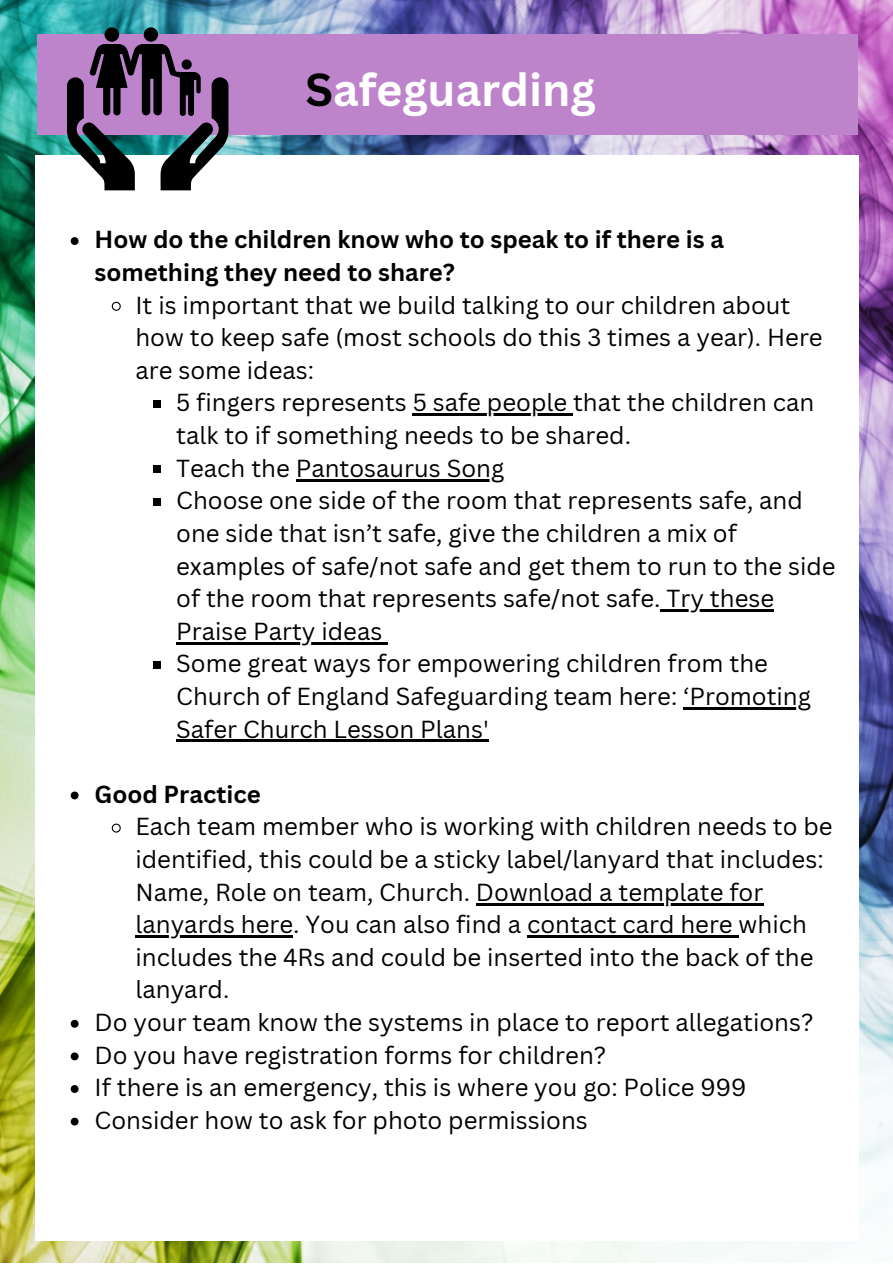
<style>
.page{position:relative;width:893px;height:1264px;background:#fff}
.page>*{position:absolute;margin:0;border:0;box-sizing:border-box;transform-origin:0 0}
.t1{font:700 45px "Canva Sans";color:#fff}
.t2{font:24px/32.5px "Canva Sans";color:#000}
.t3{font:700 24px/32.5px "Canva Sans";color:#000}
.s1{color:#000}
</style>
<div class="page">
<img style="left:0;top:0;width:892px;height:1262px">
<div style="left:37px;top:34px;width:820px;height:101px;background:#bd84cc"></div>
<div style="left:36px;top:155px;width:822px;height:1085px;background:#fff"></div>
<svg style="left:71px;top:237px;width:8px;height:8px"></svg>
<svg style="left:111px;top:301px;width:10px;height:10px"></svg>
<div style="left:153px;top:400px;width:8px;height:8px;background:#000"></div>
<hr style="left:412px;top:413px;width:161px;height:3px;background:#000">
<div style="left:153px;top:465px;width:8px;height:8px;background:#000"></div>
<hr style="left:296px;top:479px;width:208px;height:2px;background:#000">
<div style="left:153px;top:498px;width:8px;height:8px;background:#000"></div>
<hr style="left:660px;top:609px;width:114px;height:2px;background:#000">
<hr style="left:176px;top:642px;width:206px;height:2px;background:#000">
<svg style="left:382px;top:642px;width:6px;height:2px"></svg>
<div style="left:153px;top:661px;width:8px;height:8px;background:#000"></div>
<hr style="left:683px;top:707px;width:128px;height:2px;background:#000">
<hr style="left:176px;top:739px;width:313px;height:3px;background:#000">
<svg style="left:71px;top:791px;width:8px;height:8px"></svg>
<svg style="left:111px;top:823px;width:10px;height:10px"></svg>
<hr style="left:476px;top:902px;width:287px;height:3px;background:#000">
<hr style="left:135px;top:935px;width:158px;height:2px;background:#000">
<hr style="left:527px;top:935px;width:211px;height:2px;background:#000">
<svg style="left:71px;top:1019px;width:8px;height:8px"></svg>
<svg style="left:71px;top:1052px;width:8px;height:8px"></svg>
<svg style="left:71px;top:1085px;width:8px;height:7px"></svg>
<svg style="left:71px;top:1117px;width:8px;height:8px"></svg>
<div style="left:144px;top:27px;width:14px;height:15px;background:#000;border-radius:50%"></div>
<div style="left:104px;top:27px;width:15px;height:15px;background:#000;border-radius:50%"></div>
<svg style="left:67px;top:44px;width:161px;height:146px"></svg>
<h1 class="t1" style="left:305px;top:58px;width:292px"><span class="s1">S</span>afeguarding</h1>
<p class="t3" style="left:95px;top:223px;width:630px">How do the children know who to speak to if there is a something they need to share?</p>
<p class="t2" style="left:135px;top:288px;width:688px">It is important that we build talking to our children about how to keep safe (most schools do this 3 times a year). Here are some ideas:</p>
<p class="t2" style="left:176px;top:386px;width:661px">5 fingers represents 5 safe people that the children can talk to if something needs to be shared.<br>Teach the Pantosaurus Song<br>Choose one side of the room that represents safe, and one side that isn’t safe, give the children a mix of examples of safe/not safe and get them to run to the side of the room that represents safe/not safe. Try these Praise Party ideas<br>Some great ways for empowering children from the Church of England Safeguarding team here: ‘Promoting Safer Church Lesson Plans'</p>
<p class="t3" style="left:95px;top:777px;width:168px">Good Practice</p>
<p class="t2" style="left:135px;top:809px;width:698px">Each team member who is working with children needs to be</p>
<p class="t2" style="left:135px;top:842px;width:689px">identified, this could be a sticky label/lanyard that includes:</p>
<p class="t2" style="left:135px;top:875px;width:629px">Name, Role on team, Church. Download a template for</p>
<p class="t2" style="left:135px;top:907px;width:673px">lanyards here. You can also find a contact card here which</p>
<p class="t2" style="left:135px;top:940px;width:679px">includes the 4Rs and could be inserted into the back of the</p>
<p class="t2" style="left:135px;top:972px;width:95px">lanyard.</p>
<p class="t2" style="left:95px;top:1005px;width:720px">Do your team know the systems in place to report allegations?</p>
<p class="t2" style="left:95px;top:1038px;width:513px">Do you have registration forms for children?</p>
<p class="t2" style="left:95px;top:1070px;width:653px">If there is an emergency, this is where you go: Police 999</p>
<p class="t2" style="left:95px;top:1103px;width:494px">Consider how to ask for photo permissions</p>
</div>
